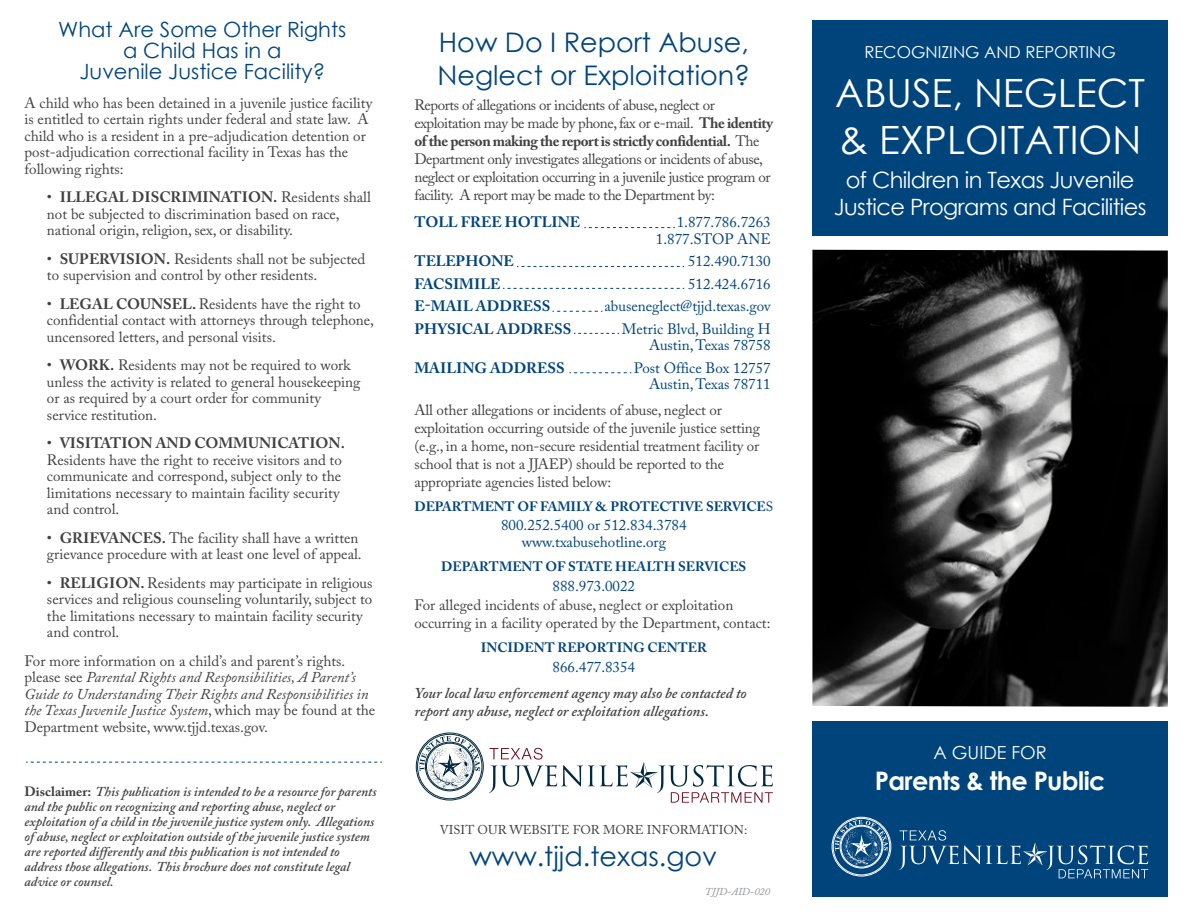
<style>
.page{position:relative;width:1188px;height:918px;background:#fff}
.page>*{position:absolute;margin:0;border:0;box-sizing:border-box;transform-origin:0 0}
.t1{font:39px/46.8px "Century Gothic";color:#fff}
.t2{font:27px/32.4px "Century Gothic";color:#00447c}
.t3{font:700 25.5px "Century Gothic";letter-spacing:-.025em;color:#fff}
.t4{font:22.5px/27px "Century Gothic";letter-spacing:-.025em;color:#fff;text-align:center}
.t5{font:21px/21px "Century Gothic";color:#00447c;text-align:center}
.t6{font:18px "Century Gothic";color:#fff}
.t7{font:16.5px "Century Gothic";color:#fff}
.t8{font:15px/16.5px "Adobe Caslon Pro";color:#414042}
.t9{font:15px/18px "Adobe Caslon Pro";letter-spacing:-.03em;color:#414042}
.t10{font:italic 15px/16.5px "Adobe Caslon Pro";color:#414042}
.t11{font:15px/22.5px "Adobe Caslon Pro";color:#00447c;text-align:right}
.t12{font:italic 600 15px/18px "Adobe Caslon Pro";color:#414042}
.t13{font:700 15px/22.5px "Adobe Caslon Pro";color:#00447c}
.t14{font:italic 600 13.5px/15px "Adobe Caslon Pro";color:#414042}
.t15{font:700 13.5px "Adobe Caslon Pro";letter-spacing:-.01em;color:#00447c}
.t16{font:12.75px "Adobe Caslon Pro";color:#414042}
.t17{font:italic 10.5px "Adobe Caslon Pro";color:#939598}
.s1{font-weight:700}
.s2{font-style:normal}
.s3{font-weight:700;font-style:normal}
.s4{font-weight:400}
</style>
<div class="page">
<div style="left:812px;top:20px;width:356px;height:216px;background:#00447c"></div>
<svg style="left:584px;top:227px;width:91px;height:1px"></svg>
<div style="left:812px;top:722px;width:356px;height:175px;background:#00447c"></div>
<div style="left:840px;top:825px;width:43px;height:43px;border:1px solid #fff;border-radius:50%"></div>
<div style="left:833px;top:818px;width:57px;height:57px;border:1px solid #fff;border-radius:50%"></div>
<div style="left:832px;top:817px;width:59px;height:59px;border:1px solid #fff;border-radius:50%"></div>
<svg style="left:835px;top:820px;width:53px;height:46px"></svg>
<svg style="left:899px;top:830px;width:249px;height:48px"></svg>
<div style="left:416px;top:733px;width:67px;height:67px;border:1px solid #00283f;border-radius:50%"></div>
<svg style="left:419px;top:736px;width:61px;height:52px"></svg>
<svg style="left:489px;top:748px;width:284px;height:55px"></svg>
<svg style="left:517px;top:266px;width:167px;height:1px"></svg>
<svg style="left:26px;top:762px;width:356px;height:1px"></svg>
<svg style="left:503px;top:288px;width:181px;height:1px"></svg>
<svg style="left:552px;top:311px;width:50px;height:1px"></svg>
<svg style="left:574px;top:333px;width:45px;height:1px"></svg>
<svg style="left:569px;top:372px;width:62px;height:1px"></svg>
<img style="left:812px;top:250px;width:356px;height:457px">
<h3 class="t5" style="left:58px;top:19px;width:290px">What Are Some Other Rights a Child Has in a<br>Juvenile Justice Facility?</h3>
<p class="t8" style="left:24px;top:94px;width:349px">A child who has been detained in a juvenile justice facility is entitled to certain rights under federal and state law. A child who is a resident in a pre-adjudication detention or post-adjudication correctional facility in Texas has the following rights:</p>
<p class="t8" style="left:47px;top:189px;width:326px">• <span class="s1">ILLEGAL DISCRIMINATION.</span> Residents shall not be subjected to discrimination based on race, national origin, religion, sex, or disability.</p>
<p class="t8" style="left:47px;top:250px;width:320px">• <span class="s1">SUPERVISION.</span> Residents shall not be subjected to supervision and control by other residents.</p>
<p class="t8" style="left:47px;top:295px;width:329px">• <span class="s1">LEGAL COUNSEL.</span> Residents have the right to confidential contact with attorneys through telephone, uncensored letters, and personal visits.</p>
<p class="t8" style="left:47px;top:357px;width:315px">• <span class="s1">WORK.</span> Residents may not be required to work unless the activity is related to general housekeeping or as required by a court order for community service restitution.</p>
<p class="t8" style="left:47px;top:435px;width:299px">• <span class="s1">VISITATION AND COMMUNICATION.<br></span>Residents have the right to receive visitors and to communicate and correspond, subject only to the limitations necessary to maintain facility security and control.</p>
<p class="t8" style="left:47px;top:529px;width:316px">• <span class="s1">GRIEVANCES.</span> The facility shall have a written grievance procedure with at least one level of appeal.</p>
<p class="t8" style="left:47px;top:574px;width:327px">• <span class="s1">RELIGION.</span> Residents may participate in religious services and religious counseling voluntarily, subject to the limitations necessary to maintain facility security and control.</p>
<p class="t10" style="left:24px;top:652px;width:352px"><span class="s2">For more information on a child’s and parent’s rights. please see</span> Parental Rights and Responsibilities, A Parent’s Guide to Understanding Their Rights and Responsibilities in the Texas Juvenile Justice System<span class="s2">, which may be found at the Department website, www.tjjd.texas.gov.</span></p>
<p class="t14" style="left:24px;top:784px;width:354px"><span class="s3">Disclaimer:</span> This publication is intended to be a resource for parents and the public on recognizing and reporting abuse, neglect or exploitation of a child in the juvenile justice system only. Allegations of abuse, neglect or exploitation outside of the juvenile justice system are reported differently and this publication is not intended to address those allegations. This brochure does not constitute legal advice or counsel.</p>
<h2 class="t2" style="left:438px;top:26px;width:314px">How Do I Report Abuse,<br>Neglect or Exploitation?</h2>
<p class="t9" style="left:414px;top:96px;width:360px">Reports of allegations or incidents of abuse, neglect or exploitation may be made by phone, fax or e-mail. <span class="s1">The identity of the person making the report is strictly confidential.</span> The Department only investigates allegations or incidents of abuse, neglect or exploitation occurring in a juvenile justice program or facility. A report may be made to the Department by:</p>
<p class="t13" style="left:414px;top:211px;width:167px">TOLL FREE HOTLINE</p>
<p class="t13" style="left:414px;top:250px;width:158px">TELEPHONE<br>FACSIMILE<br>E-MAIL ADDRESS<br>PHYSICAL ADDRESS</p>
<p class="t13" style="left:414px;top:356px;width:152px">MAILING ADDRESS</p>
<p class="t8" style="left:414px;top:401px;width:347px;line-height:18px">All other allegations or incidents of abuse, neglect or exploitation occurring outside of the juvenile justice setting (e.g., in a home, non-secure residential treatment facility or school that is not a JJAEP) should be reported to the appropriate agencies listed below:</p>
<p class="t15" style="left:414px;top:498px;width:360px">DEPARTMENT OF FAMILY &amp; PROTECTIVE SERVICE<span class="s4">S</span></p>
<p class="t11" style="left:501px;top:517px;width:187px;line-height:16.5px;text-align:center">800.252.5400 or 512.834.3784 www.txabusehotline.org</p>
<p class="t15" style="left:441px;top:558px;width:307px">DEPARTMENT OF STATE HEALTH SERVICES</p>
<p class="t11" style="left:553px;top:574px;width:84px">888.973.0022</p>
<p class="t8" style="left:414px;top:596px;width:357px;line-height:18px">For alleged incidents of abuse, neglect or exploitation occurring in a facility operated by the Department, contact:</p>
<p class="t15" style="left:481px;top:640px;width:228px">INCIDENT REPORTING CENTER</p>
<p class="t11" style="left:553px;top:656px;width:84px">866.477.8354</p>
<p class="t12" style="left:414px;top:684px;width:334px">Your local law enforcement agency may also be contacted to report any abuse, neglect or exploitation allegations.</p>
<p class="t11" style="left:656px;top:214px;width:116px;line-height:16.5px">1.877.786.7263<br>1.877.STOP ANE</p>
<p class="t11" style="left:605px;top:250px;width:168px">512.490.7130<br>512.424.6716 abuseneglect@tjjd.texas.gov<br>Metric Blvd, Building H</p>
<p class="t11" style="left:634px;top:334px;width:138px">Austin, Texas 78758<br>Post Office Box 12757</p>
<p class="t11" style="left:649px;top:373px;width:123px">Austin, Texas 78711</p>
<p class="t16" style="left:440px;top:822px;width:309px">VISIT OUR WEBSITE FOR MORE INFORMATION:</p>
<h2 class="t2" style="left:469px;top:840px;width:249px">www.tjjd.texas.gov</h2>
<p class="t17" style="left:705px;top:885px;width:67px">TJJD-AID-020</p>
<p class="t7" style="left:864px;top:41px;width:253px">RECOGNIZING AND REPORTING</p>
<h1 class="t1" style="left:835px;top:69px;width:311px">ABUSE, NEGLECT &amp; EXPLOITATION</h1>
<h3 class="t4" style="left:834px;top:166px;width:314px">of Children in Texas Juvenile<br>Justice Programs and Facilities</h3>
<p class="t6" style="left:934px;top:740px;width:115px">A GUIDE FOR</p>
<h3 class="t3" style="left:875px;top:761px;width:232px">Parents &amp; the Public</h3>
</div>
